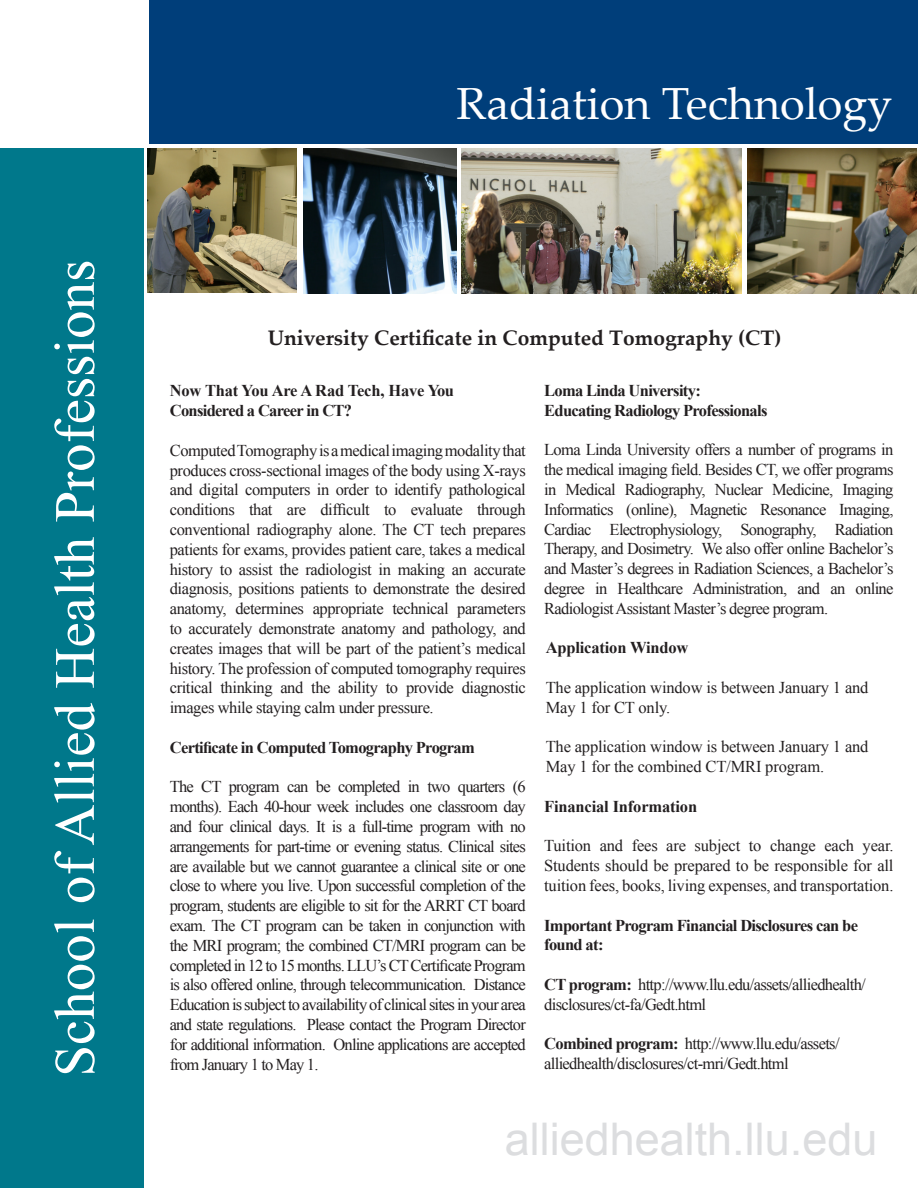
<style>
.page{position:relative;width:918px;height:1188px;background:#fff}
.page>*{position:absolute;margin:0;border:0;box-sizing:border-box;transform-origin:0 0}
.t1{font:57px "Times New Roman";color:#fff}
.t2{font:45px "Arial";color:#dcdddf}
.t3{font:45px "Palatino Linotype";color:#fff}
.t4{font:700 21px "Palatino Linotype";color:#231f20}
.t5{font:16.5px/19.8px "Times New Roman";letter-spacing:-.025em;color:#231f20;text-align:justify}
.t6{font:700 16.5px/19.8px "Times New Roman";letter-spacing:-.04em;color:#231f20}
.t7{font:700 16.5px "Times New Roman";letter-spacing:-.01em;color:#231f20}
.s1{font-weight:700}
</style>
<div class="page">
<div style="left:0;top:148px;width:144px;height:1040px;background:#00788b"></div>
<div style="left:149px;top:0;width:769px;height:144px;background:#003e7a"></div>
<img style="left:462px;top:148px;width:280px;height:145px">
<img style="left:148px;top:148px;width:149px;height:144px">
<img style="left:747px;top:148px;width:169px;height:145px">
<img style="left:304px;top:148px;width:152px;height:145px">
<p class="t1" style="left:36px;top:1077px;width:818px;rotate:-90deg">School of Allied Health Professions</p>
<p class="t3" style="left:456px;top:72px;width:438px">Radiation Technology</p>
<p class="t4" style="left:268px;top:323px;width:515px">University Certificate in Computed Tomography (CT)</p>
<p class="t6" style="left:170px;top:381px;width:286px">Now That You Are A Rad Tech, Have You<br>Considered a Career in CT?</p>
<p class="t5" style="left:170px;top:440px;width:358px">Computed Tomography is a medical imaging modality that produces cross-sectional images of the body using X-rays and digital computers in order to identify pathological conditions that are difficult to evaluate through conventional radiography alone. The CT tech prepares patients for exams, provides patient care, takes a medical history to assist the radiologist in making an accurate diagnosis, positions patients to demonstrate the desired anatomy, determines appropriate technical parameters to accurately demonstrate anatomy and pathology, and creates images that will be part of the patient’s medical history. The profession of computed tomography requires critical thinking and the ability to provide diagnostic images while staying calm under pressure.</p>
<p class="t6" style="left:170px;top:737px;width:307px">Certificate in Computed Tomography Program</p>
<p class="t5" style="left:170px;top:777px;width:358px">The CT program can be completed in two quarters (6 months). Each 40-hour week includes one classroom day and four clinical days. It is a full-time program with no arrangements for part-time or evening status. Clinical sites are available but we cannot guarantee a clinical site or one close to where you live. Upon successful completion of the program, students are eligible to sit for the ARRT CT board exam. The CT program can be taken in conjunction with the MRI program; the combined CT/MRI program can be completed in 12 to 15 months. LLU’s CT Certificate Program is also offered online, through telecommunication. Distance Education is subject to availability of clinical sites in your area and state regulations. Please contact the Program Director for additional information. Online applications are accepted from January 1 to May 1.</p>
<p class="t6" style="left:544px;top:380px;width:225px">Loma Linda University:<br>Educating Radiology Professionals</p>
<p class="t5" style="left:544px;top:440px;width:351px">Loma Linda University offers a number of programs in the medical imaging field. Besides CT, we offer programs in Medical Radiography, Nuclear Medicine, Imaging Informatics (online), Magnetic Resonance Imaging, Cardiac Electrophysiology, Sonography, Radiation Therapy, and Dosimetry. We also offer online Bachelor’s and Master’s degrees in Radiation Sciences, a Bachelor’s degree in Healthcare Administration, and an online Radiologist Assistant Master’s degree program.</p>
<p class="t7" style="left:546px;top:636px;width:144px">Application Window</p>
<p class="t5" style="left:546px;top:677px;width:324px">The application window is between January 1 and<br>May 1 for CT only.</p>
<p class="t5" style="left:546px;top:737px;width:324px">The application window is between January 1 and<br>May 1 for the combined CT/MRI program.</p>
<p class="t7" style="left:544px;top:795px;width:155px">Financial Information</p>
<p class="t5" style="left:544px;top:836px;width:351px">Tuition and fees are subject to change each year.<br>Students should be prepared to be responsible for all tuition fees, books, living expenses, and transportation.</p>
<p class="t6" style="left:544px;top:915px;width:315px">Important Program Financial Disclosures can be</p>
<p class="t6" style="left:544px;top:934px;width:61px">found at:</p>
<p class="t5" style="left:544px;top:974px;width:323px"><span class="s1">CT program:</span> http://www.llu.edu/assets/alliedhealth/ disclosures/ct-fa/Gedt.html</p>
<p class="t5" style="left:544px;top:1034px;width:297px"><span class="s1">Combined program:</span> http://www.llu.edu/assets/ alliedhealth/disclosures/ct-mri/Gedt.html</p>
<p class="t2" style="left:505px;top:1110px;width:374px">alliedhealth.llu.edu</p>
</div>
